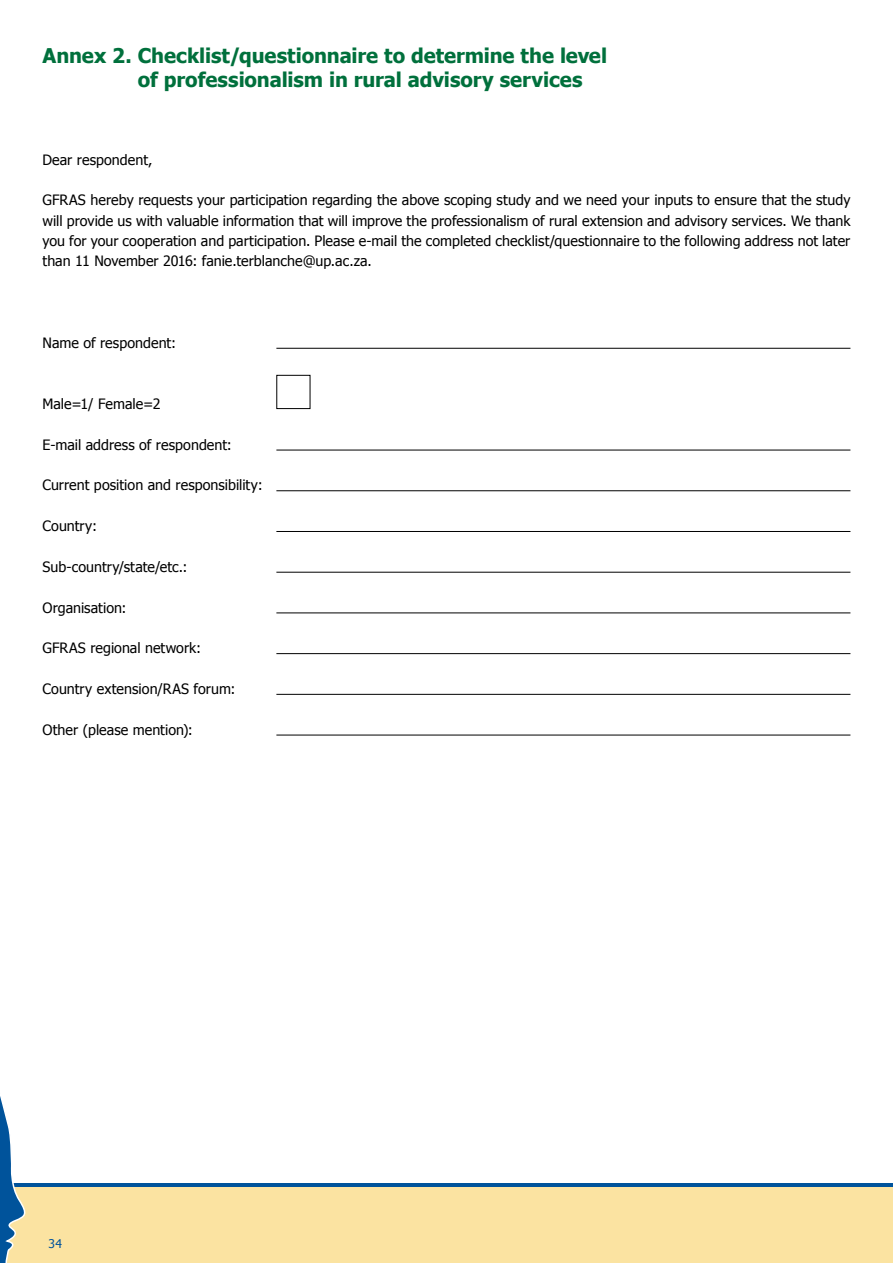
<style>
.page{position:relative;width:893px;height:1263px;background:#fff}
.page>*{position:absolute;margin:0;border:0;box-sizing:border-box;transform-origin:0 0}
.t1{font:700 20.25px/24.3px "Tahoma";letter-spacing:-.005em;color:#00703c}
.t2{font:14.25px/20.4px "Tahoma";letter-spacing:.005em;color:#000;text-align:justify}
.t3{font:12px "Tahoma";color:#00539b}
</style>
<div class="page">
<div style="left:0;top:1187px;width:893px;height:76px;background:#fbe3a1"></div>
<hr style="left:0;top:1183px;width:893px;height:4px;background:#00539b">
<svg style="left:0;top:1096px;width:26px;height:167px"></svg>
<hr style="left:276px;top:348px;width:574px;height:1px;background:#000">
<hr style="left:276px;top:450px;width:574px;height:1px;background:#000">
<hr style="left:276px;top:490px;width:574px;height:1px;background:#000">
<hr style="left:276px;top:531px;width:574px;height:1px;background:#000">
<hr style="left:276px;top:572px;width:574px;height:1px;background:#000">
<hr style="left:276px;top:612px;width:574px;height:1px;background:#000">
<hr style="left:276px;top:653px;width:574px;height:1px;background:#000">
<hr style="left:276px;top:694px;width:574px;height:1px;background:#000">
<hr style="left:276px;top:735px;width:574px;height:1px;background:#000">
<div style="left:276px;top:375px;width:34px;height:34px;border:1px solid #000"></div>
<h1 class="t1" style="left:138px;top:42px;width:471px;text-indent:-95px">Annex 2. Checklist/questionnaire to determine the level of professionalism in rural advisory services</h1>
<p class="t2" style="left:43px;top:149px;width:111px">Dear respondent,</p>
<p class="t2" style="left:43px;top:189px;width:809px">GFRAS hereby requests your participation regarding the above scoping study and we need your inputs to ensure that the study will provide us with valuable information that will improve the professionalism of rural extension and advisory services. We thank you for your cooperation and participation. Please e-mail the completed checklist/questionnaire to the following address not later than 11 November 2016: fanie.terblanche@up.ac.za.</p>
<p class="t2" style="left:43px;top:332px;width:135px">Name of respondent:</p>
<p class="t2" style="left:43px;top:393px;width:119px">Male=1/ Female=2</p>
<p class="t2" style="left:43px;top:434px;width:191px">E-mail address of respondent:</p>
<p class="t2" style="left:43px;top:474px;width:222px">Current position and responsibility:</p>
<p class="t2" style="left:43px;top:515px;width:56px">Country:</p>
<p class="t2" style="left:43px;top:556px;width:147px">Sub-country/state/etc.:</p>
<p class="t2" style="left:43px;top:596px;width:86px">Organisation:</p>
<p class="t2" style="left:43px;top:637px;width:160px">GFRAS regional network:</p>
<p class="t2" style="left:43px;top:678px;width:195px">Country extension/RAS forum:</p>
<p class="t2" style="left:43px;top:719px;width:152px">Other (please mention):</p>
<p class="t3" style="left:49px;top:1235px;width:15px">34</p>
</div>
